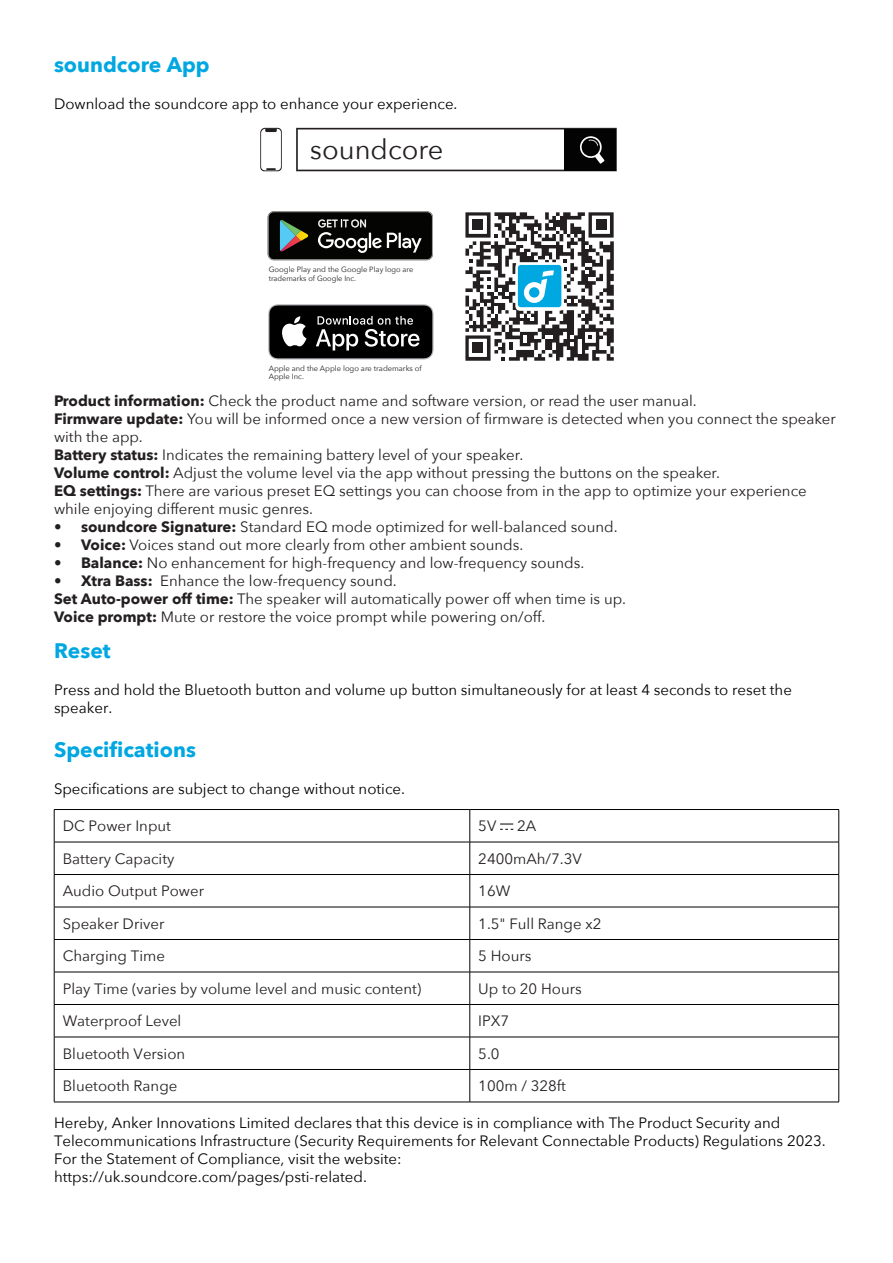
<style>
.page{position:relative;width:893px;height:1263px;background:#fff}
.page>*{position:absolute;margin:0;border:0;box-sizing:border-box;transform-origin:0 0}
.t1{font:27.3px "Avenir Next";color:#231f20}
.一级标题{font:700 21px "Avenir Next";color:#00a7e1}
.正文{font:15px/18px "Avenir Next";color:#231f20}
.primary_text{font:15px/18px "Avenir Next";color:#000}
.Primary_text{font:15px "Avenir Next";color:#231f20}
.正文-2{font:15px/18px "Avenir Next";color:#000}
.t2{font:7.65px/8.4px "Avenir Next";color:#231f20}
.s1{font-weight:700}
</style>
<div class="page">
<svg style="left:268px;top:211px;width:165px;height:49px;background:#2c2f2c"></svg>
<svg style="left:268px;top:304px;width:166px;height:55px;background:#323233"></svg>
<svg style="left:296px;top:128px;width:321px;height:43px"></svg>
<svg style="left:260px;top:128px;width:22px;height:43px"></svg>
<svg style="left:465px;top:212px;width:149px;height:149px"></svg>
<hr style="left:54px;top:809px;width:416px;height:1px;background:#000">
<hr style="left:54px;top:810px;width:1px;height:32px;background:#000">
<hr style="left:470px;top:809px;width:369px;height:1px;background:#000">
<hr style="left:470px;top:810px;width:1px;height:32px;background:#000">
<hr style="left:838px;top:810px;width:1px;height:32px;background:#000">
<hr style="left:54px;top:842px;width:416px;height:1px;background:#000">
<hr style="left:54px;top:842px;width:1px;height:32px;background:#000">
<hr style="left:470px;top:842px;width:369px;height:1px;background:#000">
<hr style="left:470px;top:842px;width:1px;height:32px;background:#000">
<hr style="left:838px;top:842px;width:1px;height:32px;background:#000">
<hr style="left:54px;top:874px;width:416px;height:1px;background:#000">
<hr style="left:54px;top:875px;width:1px;height:32px;background:#000">
<hr style="left:470px;top:874px;width:369px;height:1px;background:#000">
<hr style="left:470px;top:875px;width:1px;height:32px;background:#000">
<hr style="left:838px;top:875px;width:1px;height:32px;background:#000">
<hr style="left:54px;top:907px;width:416px;height:1px;background:#000">
<hr style="left:54px;top:907px;width:1px;height:32px;background:#000">
<hr style="left:470px;top:907px;width:369px;height:1px;background:#000">
<hr style="left:470px;top:907px;width:1px;height:32px;background:#000">
<hr style="left:838px;top:907px;width:1px;height:32px;background:#000">
<hr style="left:54px;top:939px;width:416px;height:1px;background:#000">
<hr style="left:54px;top:940px;width:1px;height:32px;background:#000">
<hr style="left:470px;top:939px;width:369px;height:1px;background:#000">
<hr style="left:470px;top:940px;width:1px;height:32px;background:#000">
<hr style="left:838px;top:940px;width:1px;height:32px;background:#000">
<hr style="left:54px;top:972px;width:416px;height:1px;background:#000">
<hr style="left:54px;top:972px;width:1px;height:32px;background:#000">
<hr style="left:470px;top:972px;width:369px;height:1px;background:#000">
<hr style="left:470px;top:972px;width:1px;height:32px;background:#000">
<hr style="left:838px;top:972px;width:1px;height:32px;background:#000">
<hr style="left:54px;top:1004px;width:416px;height:1px;background:#000">
<hr style="left:54px;top:1005px;width:1px;height:32px;background:#000">
<hr style="left:470px;top:1004px;width:369px;height:1px;background:#000">
<hr style="left:470px;top:1005px;width:1px;height:32px;background:#000">
<hr style="left:838px;top:1005px;width:1px;height:32px;background:#000">
<hr style="left:54px;top:1037px;width:416px;height:1px;background:#000">
<hr style="left:54px;top:1037px;width:1px;height:32px;background:#000">
<hr style="left:470px;top:1037px;width:369px;height:1px;background:#000">
<hr style="left:470px;top:1037px;width:1px;height:32px;background:#000">
<hr style="left:838px;top:1037px;width:1px;height:32px;background:#000">
<hr style="left:54px;top:1069px;width:416px;height:1px;background:#000">
<hr style="left:54px;top:1070px;width:1px;height:32px;background:#000">
<hr style="left:470px;top:1069px;width:369px;height:1px;background:#000">
<hr style="left:470px;top:1070px;width:1px;height:32px;background:#000">
<hr style="left:838px;top:1070px;width:1px;height:32px;background:#000">
<hr style="left:54px;top:1102px;width:416px;height:1px;background:#000">
<hr style="left:470px;top:1102px;width:369px;height:1px;background:#000">
<svg style="left:500px;top:824px;width:13px;height:6px"></svg>
<p class="一级标题" style="left:54px;top:46px;width:157px">soundcore App</p>
<p class="正文-2" style="left:54px;top:94px;width:405px">Download the soundcore app to enhance your experience.</p>
<p class="t1" style="left:310px;top:126px;width:135px">soundcore</p>
<p class="t2" style="left:269px;top:265px;width:146px">Google Play and the Google Play logo are trademarks of Google Inc.</p>
<p class="t2" style="left:269px;top:363px;width:154px">Apple and the Apple logo are trademarks of<br>Apple Inc.</p>
<p class="正文" style="left:54px;top:391px;width:644px"><span class="s1">Product information:</span> Check the product name and software version, or read the user manual.</p>
<p class="正文" style="left:54px;top:409px;width:783px"><span class="s1">Firmware update:</span> You will be informed once a new version of firmware is detected when you connect the speaker with the app.</p>
<p class="正文" style="left:54px;top:445px;width:471px"><span class="s1">Battery status:</span> Indicates the remaining battery level of your speaker.</p>
<p class="正文" style="left:54px;top:463px;width:668px"><span class="s1">Volume control:</span> Adjust the volume level via the app without pressing the buttons on the speaker.</p>
<p class="正文" style="left:54px;top:481px;width:754px"><span class="s1">EQ settings:</span> There are various preset EQ settings you can choose from in the app to optimize your experience while enjoying different music genres.</p>
<p class="正文" style="left:54px;top:517px;width:565px"><span class="s1">• soundcore Signature:</span> Standard EQ mode optimized for well-balanced sound.</p>
<p class="正文" style="left:54px;top:535px;width:471px"><span class="s1">• Voice:</span> Voices stand out more clearly from other ambient sounds.</p>
<p class="正文" style="left:54px;top:553px;width:532px"><span class="s1">• Balance:</span> No enhancement for high-frequency and low-frequency sounds.</p>
<p class="正文" style="left:54px;top:571px;width:344px"><span class="s1">• Xtra Bass:</span> Enhance the low-frequency sound.</p>
<p class="正文" style="left:54px;top:589px;width:573px"><span class="s1">Set Auto-power off time:</span> The speaker will automatically power off when time is up.</p>
<p class="正文" style="left:54px;top:607px;width:493px"><span class="s1">Voice prompt:</span> Mute or restore the voice prompt while powering on/off.</p>
<p class="一级标题" style="left:54px;top:632px;width:58px">Reset</p>
<p class="正文-2" style="left:54px;top:680px;width:739px">Press and hold the Bluetooth button and volume up button simultaneously for at least 4 seconds to reset the speaker.</p>
<p class="一级标题" style="left:54px;top:732px;width:143px">Specifications</p>
<p class="正文-2" style="left:54px;top:779px;width:352px">Specifications are subject to change without notice.</p>
<p class="Primary_text" style="left:63px;top:813px;width:110px">DC Power Input</p>
<p class="Primary_text" style="left:478px;top:813px;width:20px">5V</p>
<p class="Primary_text" style="left:517px;top:813px;width:21px">2A</p>
<p class="Primary_text" style="left:63px;top:846px;width:113px">Battery Capacity</p>
<p class="Primary_text" style="left:478px;top:846px;width:105px">2400mAh/7.3V</p>
<p class="Primary_text" style="left:63px;top:878px;width:143px">Audio Output Power</p>
<p class="Primary_text" style="left:478px;top:878px;width:33px">16W</p>
<p class="Primary_text" style="left:63px;top:911px;width:103px">Speaker Driver</p>
<p class="Primary_text" style="left:478px;top:911px;width:125px">1.5" Full Range x2</p>
<p class="Primary_text" style="left:63px;top:943px;width:104px">Charging Time</p>
<p class="Primary_text" style="left:478px;top:943px;width:55px">5 Hours</p>
<p class="Primary_text" style="left:63px;top:976px;width:360px">Play Time (varies by volume level and music content)</p>
<p class="Primary_text" style="left:478px;top:976px;width:105px">Up to 20 Hours</p>
<p class="Primary_text" style="left:63px;top:1008px;width:120px">Waterproof Level</p>
<p class="Primary_text" style="left:478px;top:1008px;width:33px">IPX7</p>
<p class="Primary_text" style="left:63px;top:1041px;width:124px">Bluetooth Version</p>
<p class="Primary_text" style="left:478px;top:1041px;width:23px">5.0</p>
<p class="Primary_text" style="left:63px;top:1073px;width:116px">Bluetooth Range</p>
<p class="Primary_text" style="left:478px;top:1073px;width:89px">100m / 328ft</p>
<p class="primary_text" style="left:54px;top:1113px;width:773px">Hereby, Anker Innovations Limited declares that this device is in compliance with The Product Security and<br>Telecommunications Infrastructure (Security Requirements for Relevant Connectable Products) Regulations 2023.<br>For the Statement of Compliance, visit the website:</p>
<p class="primary_text" style="left:54px;top:1167px;width:314px">https://uk.soundcore.com/pages/psti-related.</p>
</div>
